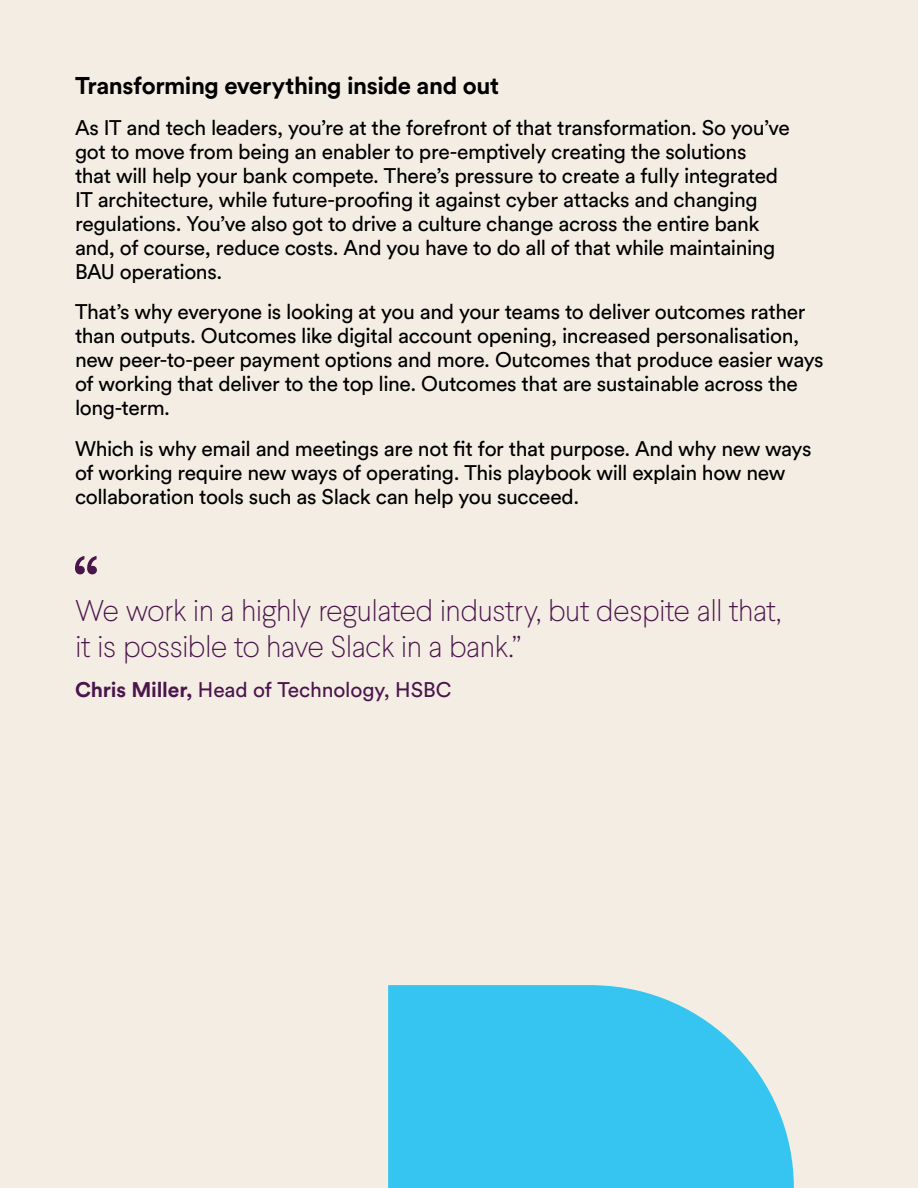
<style>
.page{position:relative;width:918px;height:1188px;background:#f4ede4}
.page>*{position:absolute;margin:0;border:0;box-sizing:border-box;transform-origin:0 0}
.t1{font:100 30px/36px "Larsseit";letter-spacing:-.02em;color:#4a154b}
.t2{font:700 24px "Slack Circular";letter-spacing:-.015em;color:#000}
.t3{font:21px/24px "Slack Circular";letter-spacing:-.02em;color:#000}
.t4{font:21px "Slack Circular";letter-spacing:-.005em;color:#4a154b}
.s1{font-weight:700}
</style>
<div class="page">
<svg style="left:75px;top:556px;width:22px;height:18px"></svg>
<svg style="left:388px;top:985px;width:406px;height:203px;background:#4ac9ee"></svg>
<p class="t2" style="left:75px;top:69px;width:426px">Transforming everything inside and out</p>
<p class="t3" style="left:75px;top:115px;width:716px">As IT and tech leaders, you’re at the forefront of that transformation. So you’ve got to move from being an enabler to pre-emptively creating the solutions<br>that will help your bank compete. There’s pressure to create a fully integrated IT architecture, while future-proofing it against cyber attacks and changing regulations. You’ve also got to drive a culture change across the entire bank and, of course, reduce costs. And you have to do all of that while maintaining BAU operations.</p>
<p class="t3" style="left:75px;top:299px;width:750px">That’s why everyone is looking at you and your teams to deliver outcomes rather than outputs. Outcomes like digital account opening, increased personalisation, new peer-to-peer payment options and more. Outcomes that produce easier ways of working that deliver to the top line. Outcomes that are sustainable across the long-term.</p>
<p class="t3" style="left:75px;top:436px;width:738px">Which is why email and meetings are not fit for that purpose. And why new ways of working require new ways of operating. This playbook will explain how new collaboration tools such as Slack can help you succeed.</p>
<h1 class="t1" style="left:75px;top:592px;width:708px">We work in a highly regulated industry, but despite all that, it is possible to have Slack in a bank.”</h1>
<p class="t4" style="left:75px;top:676px;width:378px"><span class="s1">Chris Miller,</span> Head of Technology, HSBC</p>
</div>
